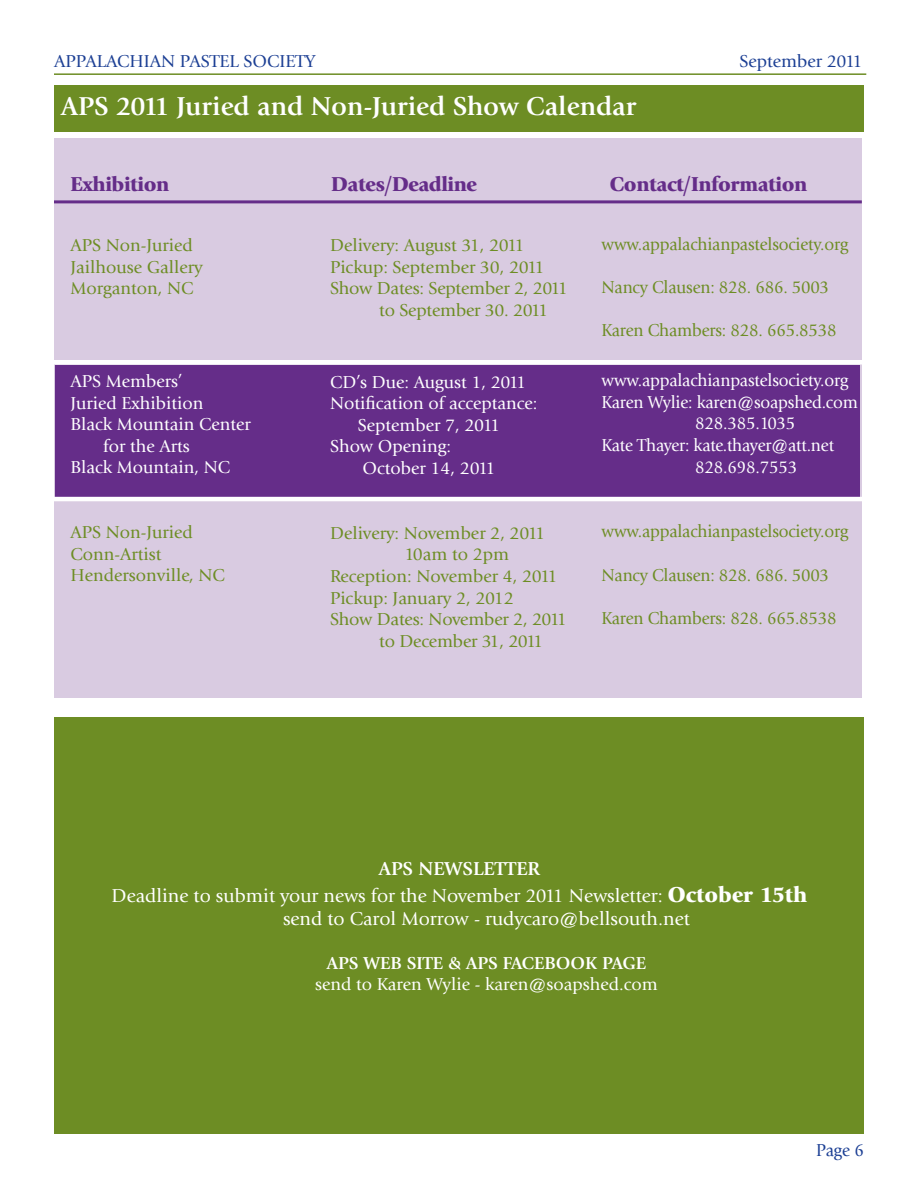
<style>
.page{position:relative;width:918px;height:1188px;background:#fff}
.page>*{position:absolute;margin:0;border:0;box-sizing:border-box;transform-origin:0 0}
.t1{font:700 27px "Giovanni";color:#fff}
.t2{font:900 21px "Giovanni";letter-spacing:-.02em;color:#652d89}
.t3{font:19.5px/27px "Giovanni";color:#fff;text-align:center}
.t4{font:18px/21.6px "Giovanni";letter-spacing:-.01em;color:#6d8d24}
.t5{font:18px "Giovanni";color:#fff}
.t6{font:18px "Giovanni";letter-spacing:-.01em;color:#6d8d24;scale:.95 1}
.t7{font:18px "Giovanni";color:#fff;scale:.95 1}
.t8{font:18px "Giovanni";color:#1c3f94}
.t9{font:700 18px "Giovanni";color:#fff}
.t10{font:18px "Giovanni";color:#1c3f94;scale:.95 1}
.s1{font-weight:700}
.s2{font-weight:900;font-size:22.5px}
</style>
<div class="page">
<div style="left:54px;top:138px;width:808px;height:560px;background:#d9cbe1"></div>
<div style="left:54px;top:85px;width:810px;height:47px;background:#6d8d24"></div>
<hr style="left:54px;top:73px;width:812px;height:2px;background:#6d8d24">
<div style="left:55px;top:365px;width:805px;height:132px;background:#652d89"></div>
<div style="left:54px;top:717px;width:810px;height:417px;background:#6d8d24"></div>
<hr style="left:54px;top:200px;width:808px;height:3px;background:#652d89">
<hr style="left:49px;top:360px;width:820px;height:4px;background:#fff">
<hr style="left:54px;top:497px;width:820px;height:4px;background:#fff">
<p class="t8" style="left:54px;top:51px;width:263px">APPALACHIAN PASTEL SOCIETY</p>
<p class="t8" style="left:740px;top:51px;width:124px">September 2011</p>
<h1 class="t1" style="left:61px;top:91px;width:577px">APS 2011 Juried and Non-Juried Show Calendar</h1>
<p class="t2" style="left:70px;top:171px;width:100px">Exhibition</p>
<p class="t2" style="left:331px;top:171px;width:147px">Dates/Deadline</p>
<p class="t2" style="left:610px;top:171px;width:199px">Contact/Information</p>
<p class="t4" style="left:70px;top:235px;width:134px">APS Non-Juried<br>Jailhouse Gallery<br>Morganton, NC</p>
<p class="t5" style="left:70px;top:371px;width:113px">APS Members’</p>
<p class="t5" style="left:70px;top:393px;width:135px">Juried Exhibition</p>
<p class="t5" style="left:70px;top:414px;width:182px">Black Mountain Center</p>
<p class="t5" style="left:103px;top:436px;width:88px">for the Arts</p>
<p class="t5" style="left:70px;top:457px;width:161px">Black Mountain, NC</p>
<p class="t4" style="left:330px;top:235px;width:196px">Delivery: August 31, 2011</p>
<p class="t4" style="left:330px;top:256px;width:216px">Pickup: September 30, 2011</p>
<p class="t4" style="left:330px;top:278px;width:239px">Show Dates: September 2, 2011</p>
<p class="t4" style="left:379px;top:299px;width:170px">to September 30. 2011</p>
<p class="t5" style="left:330px;top:372px;width:198px">CD’s Due: August 1, 2011</p>
<p class="t5" style="left:330px;top:393px;width:209px">Notification of acceptance:</p>
<p class="t5" style="left:358px;top:415px;width:144px">September 7, 2011</p>
<p class="t5" style="left:330px;top:436px;width:123px">Show Opening:</p>
<p class="t5" style="left:363px;top:458px;width:134px">October 14, 2011</p>
<p class="t6" style="left:602px;top:234px;width:261px">www.appalachianpastelsociety.org</p>
<p class="t6" style="left:602px;top:277px;width:241px">Nancy Clausen: 828. 686. 5003</p>
<p class="t6" style="left:602px;top:320px;width:249px">Karen Chambers: 828. 665.8538</p>
<p class="t7" style="left:602px;top:370px;width:261px">www.appalachianpastelsociety.org</p>
<p class="t7" style="left:602px;top:392px;width:271px">Karen Wylie: karen@soapshed.com</p>
<p class="t7" style="left:695px;top:413px;width:107px">828.385.1035</p>
<p class="t7" style="left:602px;top:435px;width:246px">Kate Thayer: kate.thayer@att.net</p>
<p class="t7" style="left:695px;top:457px;width:109px">828.698.7553</p>
<p class="t4" style="left:70px;top:522px;width:156px">APS Non-Juried<br>Conn-Artist<br>Hendersonville, NC</p>
<p class="t4" style="left:330px;top:522px;width:217px">Delivery: November 2, 2011</p>
<p class="t4" style="left:405px;top:544px;width:106px">10am to 2pm</p>
<p class="t4" style="left:330px;top:566px;width:229px">Reception: November 4, 2011</p>
<p class="t4" style="left:330px;top:587px;width:185px">Pickup: January 2, 2012</p>
<p class="t4" style="left:330px;top:609px;width:238px">Show Dates: November 2, 2011</p>
<p class="t4" style="left:379px;top:630px;width:166px">to December 31, 2011</p>
<p class="t6" style="left:602px;top:521px;width:261px">www.appalachianpastelsociety.org</p>
<p class="t6" style="left:602px;top:565px;width:241px">Nancy Clausen: 828. 686. 5003</p>
<p class="t6" style="left:602px;top:608px;width:249px">Karen Chambers: 828. 665.8538</p>
<p class="t3" style="left:112px;top:855px;width:697px"><span class="s1">APS NEWSLETTER<br></span>Deadline to submit your news for the November 2011 Newsletter: <span class="s2">October 15th</span></p>
<p class="t3" style="left:283px;top:906px;width:408px">send to Carol Morrow - rudycaro@bellsouth.net</p>
<p class="t9" style="left:327px;top:952px;width:321px">APS WEB SITE &amp; APS FACEBOOK PAGE</p>
<p class="t5" style="left:315px;top:974px;width:344px">send to Karen Wylie - karen@soapshed.com</p>
<p class="t10" style="left:816px;top:1140px;width:52px">Page 6</p>
</div>
